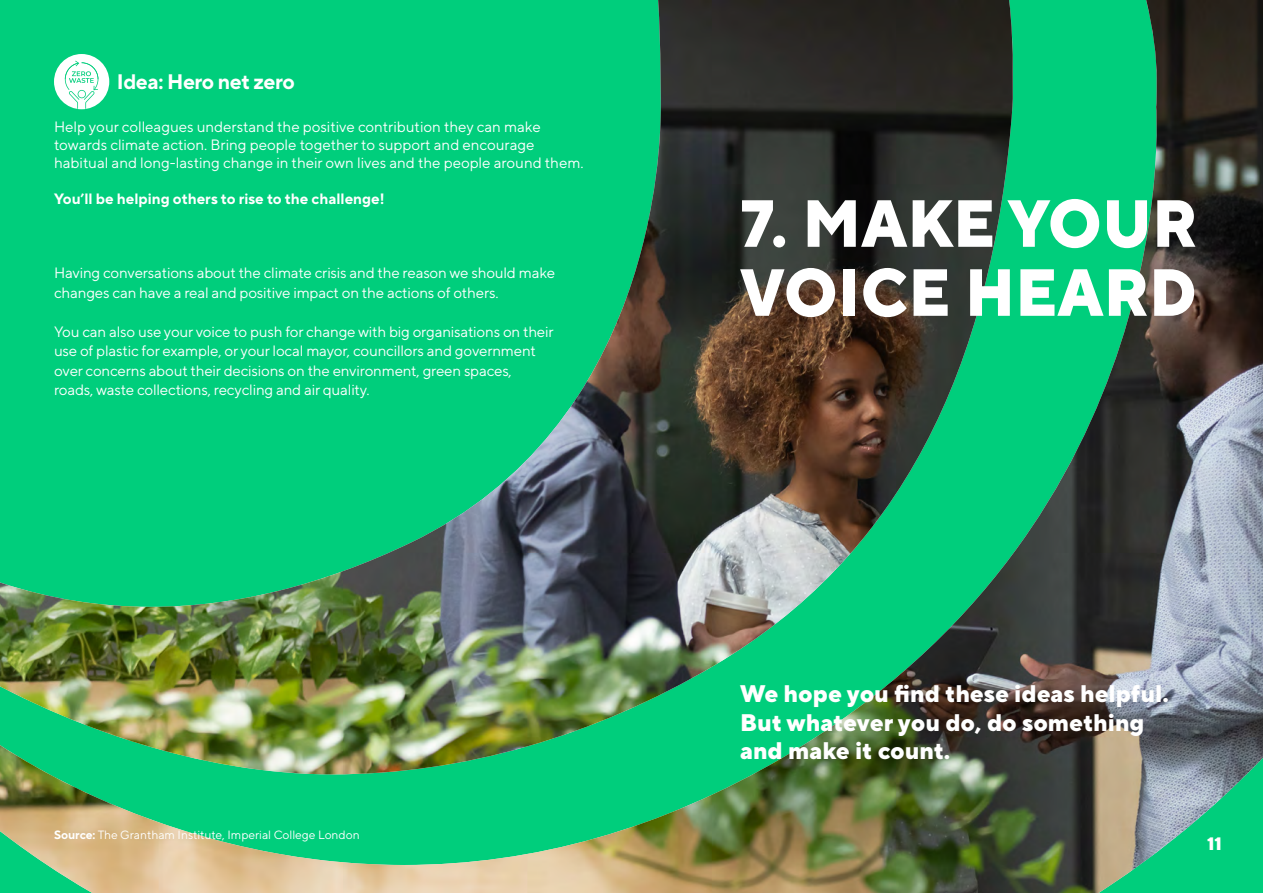
<style>
.page{position:relative;width:1263px;height:893px;background:#fff}
.page>*{position:absolute;margin:0;border:0;box-sizing:border-box;transform-origin:0 0}
.t1{font:800 66.45px/69px "TT Norms Pro";letter-spacing:.01em;color:#fff;scale:.94 1}
.t2{font:800 24px/28.8px "TT Norms Pro";color:#fff}
.t3{font:700 21px "TT Norms Pro";letter-spacing:-.02em;color:#fff}
.t4{font:800 18px "TT Norms Pro";color:#fff}
.t5{font:15px/19.5px "TT Norms Pro";letter-spacing:-.01em;color:#fff}
.t6{font:700 15px "TT Norms Pro";color:#fff}
.t7{font:12px "TT Norms Pro";color:#fff}
.s1{font-weight:700}
</style>
<div class="page">
<img style="left:0;top:0;width:1263px;height:893px">
<div style="left:54px;top:54px;width:55px;height:55px;background:#fff;border-radius:50%"></div>
<svg style="left:65px;top:61px;width:33px;height:48px"></svg>
<h3 class="t3" style="left:117px;top:66px;width:179px">Idea: Hero net zero</h3>
<p class="t5" style="left:54px;top:116px;width:531px;line-height:18px">Help your colleagues understand the positive contribution they can make towards climate action. Bring people together to support and encourage habitual and long-lasting change in their own lives and the people around them.</p>
<p class="t6" style="left:54px;top:188px;width:332px">You’ll be helping others to rise to the challenge!</p>
<p class="t5" style="left:54px;top:262px;width:502px">Having conversations about the climate crisis and the reason we should make changes can have a real and positive impact on the actions of others.</p>
<p class="t5" style="left:54px;top:321px;width:501px">You can also use your voice to push for change with big organisations on their use of plastic for example, or your local mayor, councillors and government over concerns about their decisions on the environment, green spaces, roads, waste collections, recycling and air quality.</p>
<p class="t7" style="left:54px;top:826px;width:307px"><span class="s1">Source:</span> The Grantham Institute, Imperial College London</p>
<h1 class="t1" style="left:740px;top:184px;width:487px">7. MAKE YOUR<br>VOICE HEARD</h1>
<h2 class="t2" style="left:740px;top:677px;width:430px">We hope you find these ideas helpful.<br>But whatever you do, do something and make it count.</h2>
<p class="t4" style="left:1207px;top:830px;width:16px">11</p>
</div>
